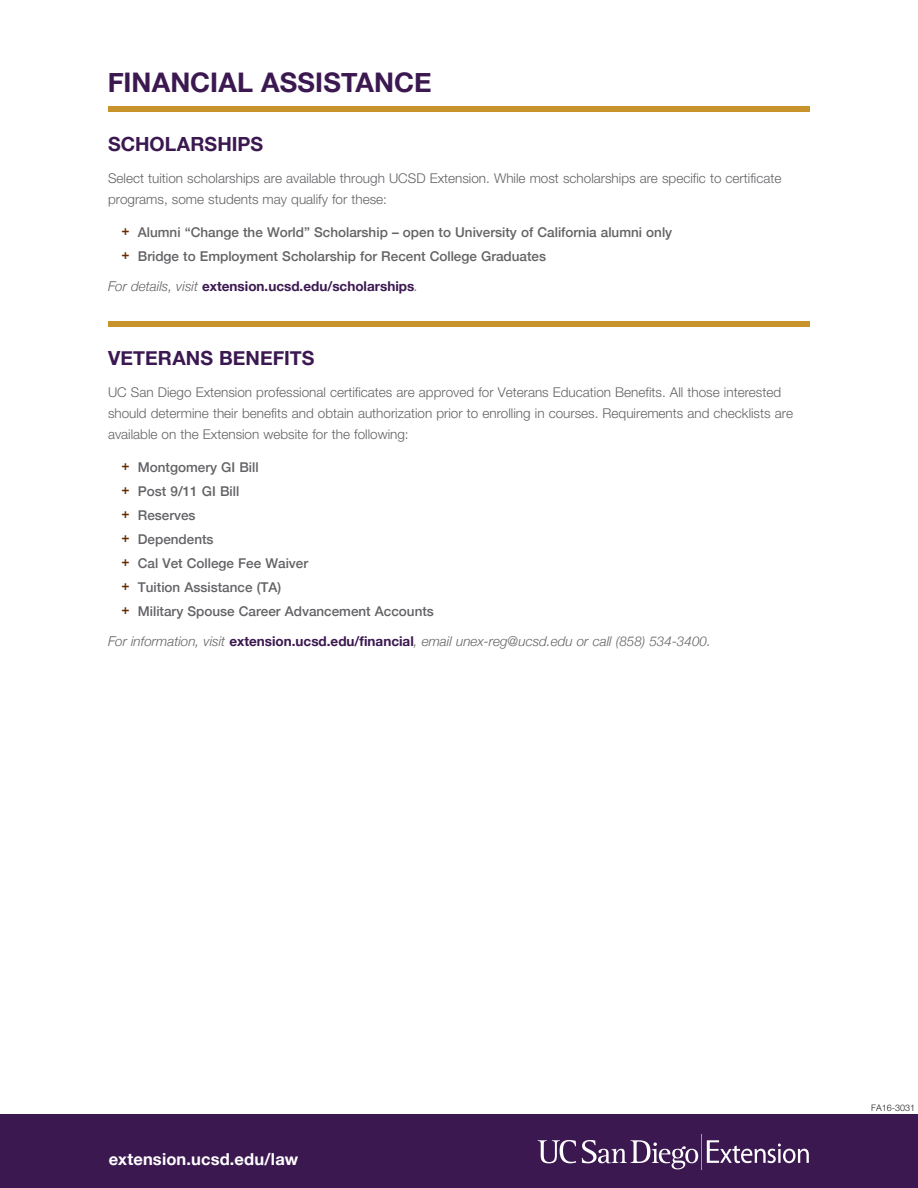
<style>
.page{position:relative;width:918px;height:1188px;background:#fff}
.page>*{position:absolute;margin:0;border:0;box-sizing:border-box;transform-origin:0 0}
.Headers{font:700 27px "Helvetica Neue";color:#3c1851}
.New_Body{font:700 19.5px "Helvetica Neue";letter-spacing:.005em;color:#3c1851}
.Headers-2{font:700 16.5px "Helvetica Neue";letter-spacing:.01em;color:#fff}
.New_Body-2{font:300 13.5px/21px "Helvetica Neue";color:#636366}
.New_Body-3{font:500 13.5px "Helvetica Neue";color:#636366}
.New_Body-4{font:italic 300 13.5px "Helvetica Neue";color:#636366}
.New_Body-5{font:700 13.5px "Helvetica Neue";color:#3c1851}
.New_Body-6{font:300 9px "Helvetica Neue";color:#231f20}
.s1{color:#682a00}
.s2{font-weight:300;font-style:italic;color:#636366}
.s3{font-weight:700;font-style:normal;color:#3c1851}
</style>
<div class="page">
<div style="left:0;top:1114px;width:918px;height:74px;background:#3c1851"></div>
<div style="left:108px;top:107px;width:702px;height:5px;background:#c8932b"></div>
<div style="left:108px;top:321px;width:702px;height:5px;background:#c8932b"></div>
<svg style="left:538px;top:1140px;width:38px;height:23px"></svg>
<svg style="left:582px;top:1140px;width:116px;height:29px"></svg>
<hr style="left:702px;top:1134px;width:1px;height:35px;background:#d49f0c">
<svg style="left:707px;top:1140px;width:102px;height:23px"></svg>
<p class="Headers" style="left:108px;top:62px;width:325px">FINANCIAL ASSISTANCE</p>
<p class="New_Body" style="left:108px;top:128px;width:157px">SCHOLARSHIPS</p>
<p class="New_Body-2" style="left:108px;top:167px;width:675px">Select tuition scholarships are available through UCSD Extension. While most scholarships are specific to certificate programs, some students may qualify for these:</p>
<p class="New_Body-3" style="left:122px;top:221px;width:552px"><span class="s1">+</span> Alumni “Change the World” Scholarship – open to University of California alumni only</p>
<p class="New_Body-3" style="left:122px;top:245px;width:426px"><span class="s1">+</span> Bridge to Employment Scholarship for Recent College Graduates</p>
<p class="New_Body-5" style="left:108px;top:275px;width:312px"><span class="s2">For details, visit</span> extension.ucsd.edu/scholarships<span class="s2">.</span></p>
<p class="New_Body" style="left:108px;top:343px;width:208px">VETERANS BENEFITS</p>
<p class="New_Body-2" style="left:108px;top:381px;width:687px">UC San Diego Extension professional certificates are approved for Veterans Education Benefits. All those interested should determine their benefits and obtain authorization prior to enrolling in courses. Requirements and checklists are available on the Extension website for the following:</p>
<p class="New_Body-3" style="left:122px;top:456px;width:139px"><span class="s1">+</span> Montgomery GI Bill</p>
<p class="New_Body-3" style="left:122px;top:480px;width:119px"><span class="s1">+</span> Post 9/11 GI Bill</p>
<p class="New_Body-3" style="left:122px;top:504px;width:76px"><span class="s1">+</span> Reserves</p>
<p class="New_Body-3" style="left:122px;top:528px;width:94px"><span class="s1">+</span> Dependents</p>
<p class="New_Body-3" style="left:122px;top:552px;width:188px"><span class="s1">+</span> Cal Vet College Fee Waiver</p>
<p class="New_Body-3" style="left:122px;top:576px;width:161px"><span class="s1">+</span> Tuition Assistance (TA)</p>
<p class="New_Body-3" style="left:122px;top:600px;width:314px"><span class="s1">+</span> Military Spouse Career Advancement Accounts</p>
<p class="New_Body-4" style="left:108px;top:630px;width:604px">For information, visit <span class="s3">extension.ucsd.edu/financial</span>, email unex-reg@ucsd.edu or call (858) 534-3400.</p>
<p class="Headers-2" style="left:109px;top:1146px;width:191px">extension.ucsd.edu/law</p>
<p class="New_Body-6" style="left:871px;top:1103px;width:45px">FA16-3031</p>
</div>
